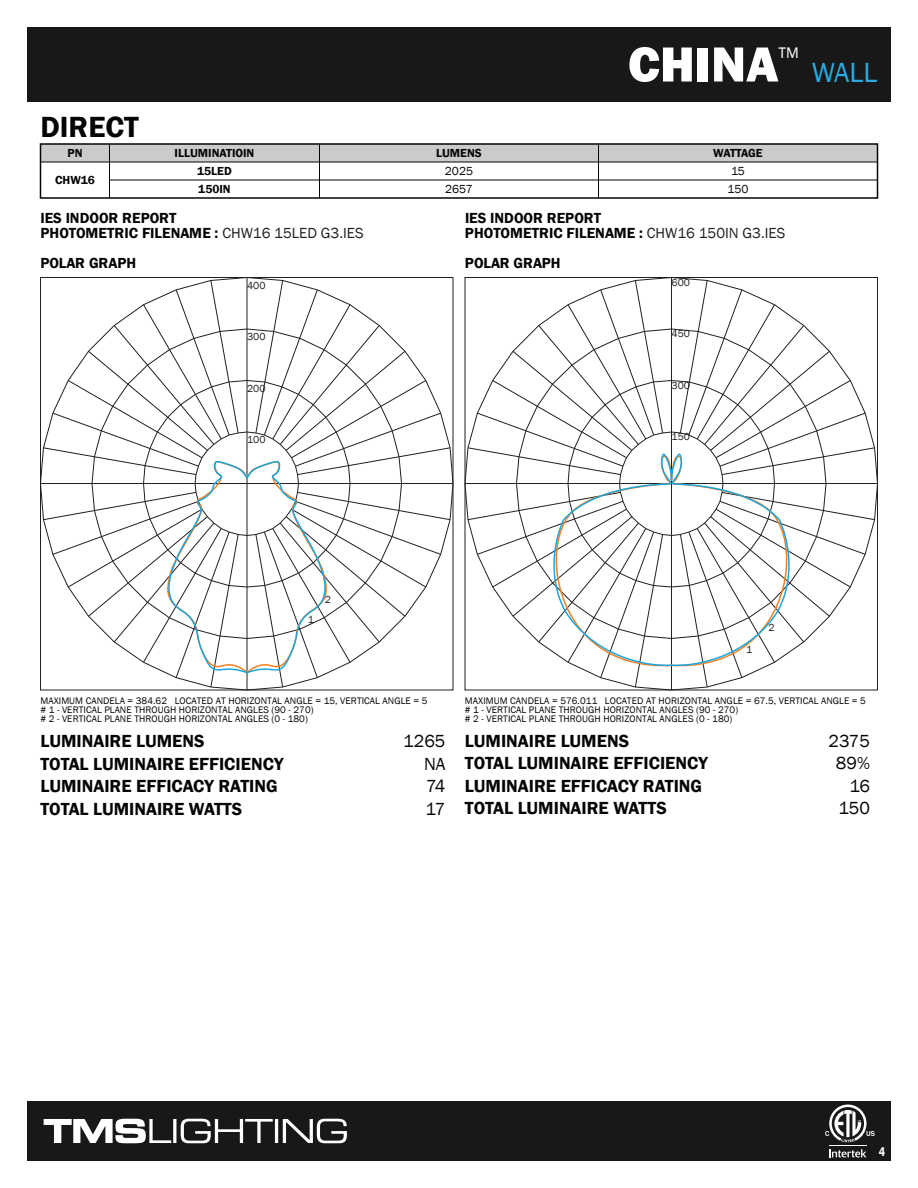
<style>
.page{position:relative;width:918px;height:1188px;background:#fff}
.page>*{position:absolute;margin:0;border:0;box-sizing:border-box;transform-origin:0 0}
.t1{font:800 51px "Franklin Gothic";color:#fff}
.t2{font:600 30px "Franklin Gothic";color:#050504}
.t3{font:28.5px "Franklin Gothic";color:#29aae1}
.t4{font:600 18px "Franklin Gothic";color:#050504}
.t5{font:18px "Franklin Gothic";color:#050504}
.t6{font:15.75px "Franklin Gothic";color:#fff}
.t7{font:600 15px/15px "Franklin Gothic";color:#050504}
.t8{font:600 condensed 12.75px "Franklin Gothic";color:#fff}
.t9{font:600 12px/18px "Franklin Gothic";color:#050504}
.t10{font:12px/18px "Franklin Gothic";color:#050504}
.t11{font:600 12px "Franklin Gothic";letter-spacing:-.025em;color:#050504}
.t12{font:10.5px "Franklin Gothic";letter-spacing:.005em;color:#231f20}
.t13{font:9.75px/9px "Franklin Gothic";letter-spacing:.005em;color:#050504}
.s1{font-weight:400;color:#231f20}
</style>
<div class="page">
<div style="left:40px;top:144px;width:70px;height:18px;background:#cbcbcb"></div>
<div style="left:27px;top:27px;width:864px;height:75px;background:#181818"></div>
<div style="left:27px;top:1101px;width:864px;height:60px;background:#181818"></div>
<svg style="left:829px;top:1149px;width:37px;height:8px"></svg>
<hr style="left:829px;top:1145px;width:38px;height:1px;background:#fff">
<svg style="left:825px;top:1105px;width:50px;height:37px"></svg>
<div style="left:598px;top:144px;width:280px;height:18px;background:#cbcbcb"></div>
<div style="left:320px;top:144px;width:278px;height:18px;background:#cbcbcb"></div>
<div style="left:110px;top:144px;width:210px;height:18px;background:#cbcbcb"></div>
<div style="left:40px;top:143px;width:838px;height:56px;border:2px solid #050504"></div>
<hr style="left:40px;top:162px;width:838px;height:1px;background:#050504">
<hr style="left:319px;top:144px;width:1px;height:54px;background:#050504">
<hr style="left:109px;top:144px;width:1px;height:54px;background:#050504">
<hr style="left:598px;top:144px;width:1px;height:54px;background:#050504">
<hr style="left:110px;top:180px;width:767px;height:1px;background:#050504">
<svg style="left:40px;top:277px;width:414px;height:414px"></svg>
<svg style="left:43px;top:280px;width:408px;height:408px"></svg>
<svg style="left:464px;top:277px;width:414px;height:414px"></svg>
<svg style="left:467px;top:280px;width:408px;height:408px"></svg>
<svg style="left:44px;top:1119px;width:303px;height:24px"></svg>
<h2 class="t2" style="left:40px;top:109px;width:100px">DIRECT</h2>
<p class="t9" style="left:68px;top:144px;width:16px">PN</p>
<p class="t9" style="left:55px;top:171px;width:41px">CHW16</p>
<h1 class="t1" style="left:628px;top:31px;width:152px">CHINA</h1>
<h3 class="t6" style="left:779px;top:42px;width:22px">TM</h3>
<p class="t9" style="left:175px;top:144px;width:81px">ILLUMINATIOIN</p>
<p class="t9" style="left:436px;top:144px;width:47px">LUMENS</p>
<p class="t11" style="left:713px;top:146px;width:51px">WATTAGE</p>
<p class="t9" style="left:197px;top:162px;width:36px">15LED<br>150IN</p>
<p class="t10" style="left:728px;top:162px;width:22px">15<br>150</p>
<p class="t10" style="left:445px;top:162px;width:30px">2025<br>2657</p>
<h3 class="t7" style="left:40px;top:211px;width:325px">IES INDOOR REPORT<br>PHOTOMETRIC FILENAME : <span class="s1">CHW16 15LED G3.IES</span></h3>
<h3 class="t7" style="left:40px;top:256px;width:97px">POLAR GRAPH</h3>
<p class="t12" style="left:247px;top:279px;width:20px">400</p>
<h3 class="t7" style="left:465px;top:211px;width:322px">IES INDOOR REPORT<br>PHOTOMETRIC FILENAME : <span class="s1">CHW16 150IN G3.IES</span></h3>
<h3 class="t7" style="left:465px;top:256px;width:97px">POLAR GRAPH</h3>
<p class="t12" style="left:672px;top:276px;width:20px">600</p>
<h3 class="t3" style="left:812px;top:54px;width:67px">WALL</h3>
<p class="t12" style="left:247px;top:330px;width:20px">300</p>
<p class="t12" style="left:672px;top:327px;width:20px">450</p>
<p class="t12" style="left:247px;top:382px;width:20px">200</p>
<p class="t12" style="left:247px;top:433px;width:20px">100</p>
<p class="t12" style="left:672px;top:379px;width:20px">300</p>
<p class="t12" style="left:672px;top:430px;width:20px">150</p>
<p class="t12" style="left:308px;top:613px;width:8px">1</p>
<p class="t12" style="left:325px;top:593px;width:8px">2</p>
<p class="t12" style="left:746px;top:643px;width:8px">1</p>
<p class="t12" style="left:769px;top:621px;width:8px">2</p>
<p class="t13" style="left:40px;top:696px;width:388px">MAXIMUM CANDELA = 384.62 LOCATED AT HORIZONTAL ANGLE = 15, VERTICAL ANGLE = 5 # 1 - VERTICAL PLANE THROUGH HORIZONTAL ANGLES (90 - 270)<br># 2 - VERTICAL PLANE THROUGH HORIZONTAL ANGLES (0 - 180)</p>
<p class="t13" style="left:465px;top:696px;width:402px">MAXIMUM CANDELA = 576.011 LOCATED AT HORIZONTAL ANGLE = 67.5, VERTICAL ANGLE = 5 # 1 - VERTICAL PLANE THROUGH HORIZONTAL ANGLES (90 - 270)<br># 2 - VERTICAL PLANE THROUGH HORIZONTAL ANGLES (0 - 180)</p>
<h3 class="t4" style="left:40px;top:730px;width:166px">LUMINAIRE LUMENS</h3>
<h3 class="t5" style="left:403px;top:730px;width:44px">1265</h3>
<h3 class="t4" style="left:40px;top:752px;width:244px">TOTAL LUMINAIRE EFFICIENCY</h3>
<h3 class="t5" style="left:424px;top:752px;width:23px">NA</h3>
<h3 class="t4" style="left:40px;top:775px;width:239px">LUMINAIRE EFFICACY RATING</h3>
<h3 class="t5" style="left:426px;top:775px;width:21px">74</h3>
<h3 class="t4" style="left:40px;top:797px;width:203px">TOTAL LUMINAIRE WATTS</h3>
<h3 class="t5" style="left:426px;top:797px;width:21px">17</h3>
<h3 class="t4" style="left:465px;top:730px;width:166px">LUMINAIRE LUMENS</h3>
<h3 class="t5" style="left:829px;top:730px;width:43px">2375</h3>
<h3 class="t4" style="left:465px;top:752px;width:244px">TOTAL LUMINAIRE EFFICIENCY</h3>
<h3 class="t5" style="left:836px;top:752px;width:36px">89%</h3>
<h3 class="t4" style="left:465px;top:775px;width:239px">LUMINAIRE EFFICACY RATING</h3>
<h3 class="t5" style="left:849px;top:775px;width:22px">16</h3>
<h3 class="t4" style="left:465px;top:797px;width:203px">TOTAL LUMINAIRE WATTS</h3>
<h3 class="t5" style="left:839px;top:797px;width:33px">150</h3>
<h3 class="t8" style="left:879px;top:1143px;width:8px">4</h3>
</div>
